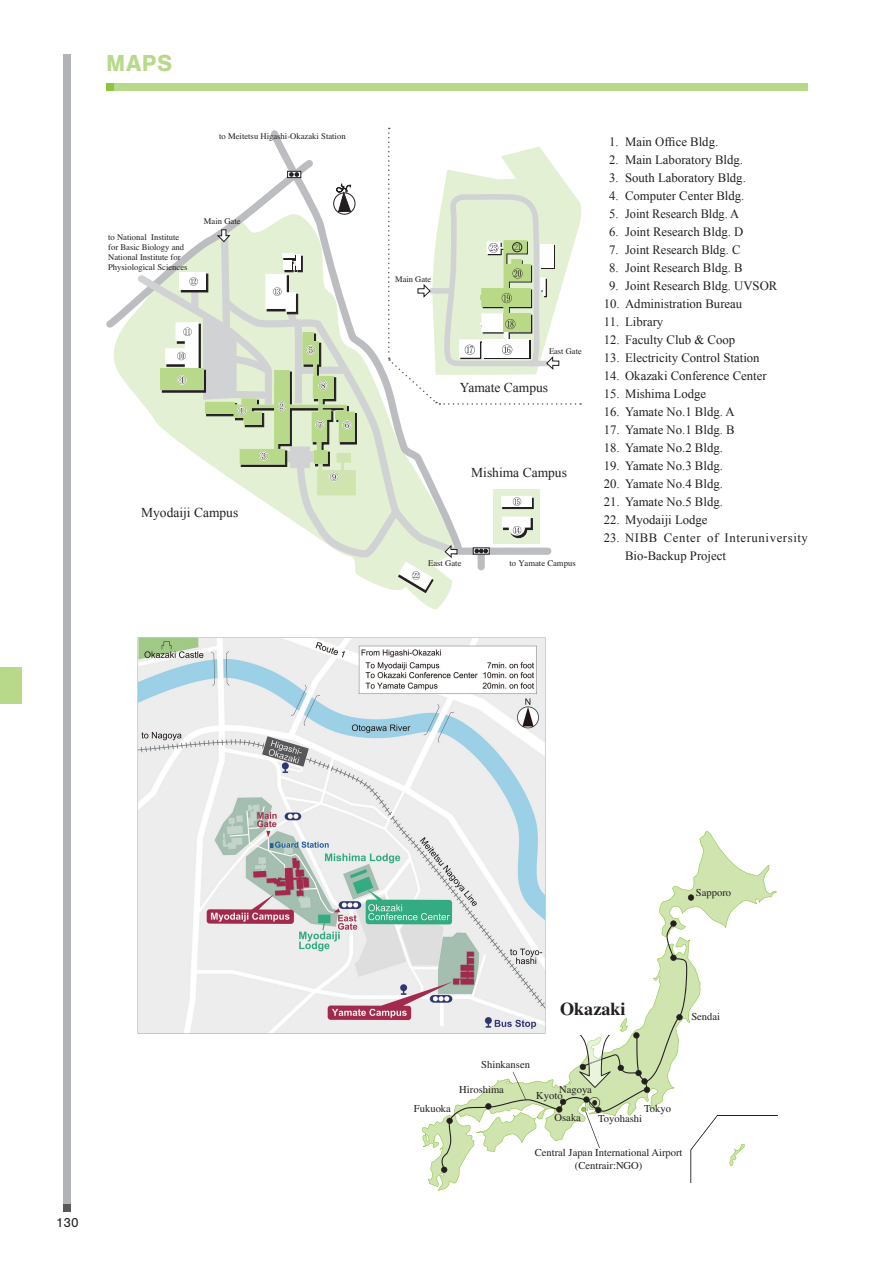
<style>
.page{position:relative;width:893px;height:1263px;background:#fff}
.page>*{position:absolute;margin:0;border:0;box-sizing:border-box;transform-origin:0 0}
.t1{font:700 24px "Nimbus San";color:#b8d989}
.t2{font:700 18.15px "Times";color:#231f20}
.ノーマル{font:13.5px "Times New Roman";color:#231f20}
.t3{font:13.5px "Nimbus San";color:#231f20}
.publist{font:12.75px "Times New Roman";color:#231f20}
.publist-2{font:12.75px/18px "Times New Roman";letter-spacing:.045em;color:#231f20}
.t4{font:10.65px/21.9px "Times";color:#231f20}
.t5{font:8.7px/9.9px "Times";color:#231f20}
.t6{font:8.55px "Times";color:#231f20}
</style>
<div class="page">
<div style="left:106px;top:83px;width:702px;height:7px;background:#b8d989"></div>
<div style="left:106px;top:83px;width:8px;height:7px;background:#8bc63e"></div>
<div style="left:64px;top:55px;width:7px;height:1157px;background:#b2b3b7"></div>
<div style="left:64px;top:1205px;width:7px;height:7px;background:#57585a"></div>
<div style="left:0;top:668px;width:21px;height:36px;background:#b8d989"></div>
<svg style="left:357px;top:574px;width:96px;height:36px"></svg>
<div style="left:493px;top:489px;width:47px;height:55px;background:#e4f0d4"></div>
<svg style="left:106px;top:130px;width:382px;height:444px"></svg>
<svg style="left:188px;top:285px;width:273px;height:276px"></svg>
<div style="left:455px;top:548px;width:93px;height:7px;background:#bcbdc0"></div>
<div style="left:502px;top:498px;width:32px;height:11px;background:#fff;border:1px solid #231f20"></div>
<div style="left:501px;top:496px;width:30px;height:10px;background:#fff"></div>
<svg style="left:287px;top:171px;width:14px;height:7px"></svg>
<svg style="left:289px;top:173px;width:10px;height:3px"></svg>
<svg style="left:473px;top:548px;width:16px;height:6px"></svg>
<svg style="left:475px;top:549px;width:13px;height:4px"></svg>
<svg style="left:334px;top:193px;width:21px;height:21px"></svg>
<div style="left:333px;top:193px;width:22px;height:22px;border:1px solid #231f20;border-radius:50%"></div>
<svg style="left:336px;top:183px;width:16px;height:30px"></svg>
<svg style="left:502px;top:517px;width:31px;height:21px"></svg>
<svg style="left:513px;top:497px;width:8px;height:9px"></svg>
<svg style="left:397px;top:562px;width:37px;height:32px"></svg>
<svg style="left:132px;top:224px;width:225px;height:272px"></svg>
<svg style="left:444px;top:544px;width:14px;height:14px"></svg>
<div style="left:471px;top:468px;width:96px;height:10px;background:#fff"></div>
<div style="left:141px;top:507px;width:97px;height:11px;background:#fff"></div>
<svg style="left:387px;top:128px;width:194px;height:277px"></svg>
<svg style="left:422px;top:1033px;width:269px;height:158px"></svg>
<hr style="left:718px;top:1115px;width:60px;height:1px;background:#231f20">
<svg style="left:438px;top:831px;width:339px;height:352px"></svg>
<img style="left:138px;top:638px;width:408px;height:395px">
<h1 class="t1" style="left:106px;top:50px;width:67px">MAPS</h1>
<p class="t5" style="left:219px;top:130px;width:128px">to Meitetsu Higashi-Okazaki Station</p>
<p class="t5" style="left:108px;top:231px;width:81px">to National Institute for Basic Biology and<br>National Institute for<br>Physiological Sciences</p>
<p class="t5" style="left:204px;top:216px;width:38px">Main Gate</p>
<p class="ノーマル" style="left:141px;top:503px;width:99px">Myodaiji Campus</p>
<p class="t6" style="left:395px;top:271px;width:38px">Main Gate</p>
<p class="t6" style="left:549px;top:343px;width:34px">East Gate</p>
<p class="ノーマル" style="left:460px;top:379px;width:90px">Yamate Campus</p>
<p class="ノーマル" style="left:471px;top:463px;width:97px">Mishima Campus</p>
<p class="t5" style="left:428px;top:558px;width:35px">East Gate</p>
<p class="t5" style="left:509px;top:558px;width:68px">to Yamate Campus</p>
<p class="publist" style="left:609px;top:133px;width:110px">1. Main Office Bldg.</p>
<p class="publist" style="left:609px;top:151px;width:135px">2. Main Laboratory Bldg.</p>
<p class="publist" style="left:609px;top:169px;width:138px">3. South Laboratory Bldg.</p>
<p class="publist" style="left:609px;top:187px;width:137px">4. Computer Center Bldg.</p>
<p class="publist" style="left:609px;top:205px;width:131px">5. Joint Research Bldg. A</p>
<p class="publist" style="left:609px;top:223px;width:136px">6. Joint Research Bldg. D</p>
<p class="publist" style="left:609px;top:241px;width:133px">7. Joint Research Bldg. C</p>
<p class="publist" style="left:609px;top:259px;width:135px">8. Joint Research Bldg. B</p>
<p class="publist" style="left:609px;top:277px;width:170px">9. Joint Research Bldg. UVSOR</p>
<p class="publist" style="left:604px;top:295px;width:140px">10. Administration Bureau</p>
<p class="publist" style="left:604px;top:313px;width:61px">11. Library</p>
<p class="publist" style="left:604px;top:331px;width:133px">12. Faculty Club &amp; Coop</p>
<p class="publist" style="left:604px;top:349px;width:157px">13. Electricity Control Station</p>
<p class="publist" style="left:604px;top:367px;width:164px">14. Okazaki Conference Center</p>
<p class="publist" style="left:604px;top:385px;width:104px">15. Mishima Lodge</p>
<p class="publist" style="left:604px;top:403px;width:132px">16. Yamate No.1 Bldg. A</p>
<p class="publist" style="left:604px;top:421px;width:132px">17. Yamate No.1 Bldg. B</p>
<p class="publist" style="left:604px;top:439px;width:121px">18. Yamate No.2 Bldg.</p>
<p class="publist" style="left:604px;top:457px;width:121px">19. Yamate No.3 Bldg.</p>
<p class="publist" style="left:604px;top:475px;width:121px">20. Yamate No.4 Bldg.</p>
<p class="publist" style="left:604px;top:493px;width:121px">21. Yamate No.5 Bldg.</p>
<p class="publist" style="left:604px;top:511px;width:105px">22. Myodaiji Lodge</p>
<p class="publist-2" style="left:625px;top:528px;width:184px;text-indent:-21px">23. NIBB Center of Interuniversity<br>Bio-Backup Project</p>
<p class="t3" style="left:56px;top:1215px;width:24px">130</p>
<p class="t4" style="left:696px;top:880px;width:37px">Sapporo</p>
<p class="t2" style="left:560px;top:991px;width:67px">Okazaki</p>
<p class="t4" style="left:691px;top:1005px;width:30px">Sendai</p>
<p class="t4" style="left:414px;top:1096px;width:39px">Fukuoka</p>
<p class="t4" style="left:481px;top:1052px;width:50px">Shinkansen</p>
<p class="t4" style="left:459px;top:1077px;width:46px">Hiroshima</p>
<p class="t4" style="left:559px;top:1077px;width:34px">Nagoya</p>
<p class="t4" style="left:555px;top:1083px;width:28px;text-indent:-18px">Kyoto<br>Osaka</p>
<p class="t4" style="left:644px;top:1097px;width:28px">Tokyo</p>
<p class="t4" style="left:598px;top:1106px;width:45px">Toyohashi</p>
<p class="t4" style="left:535px;top:1145px;width:149px;line-height:12.8px;text-align:center">Central Japan International Airport (Centrair:NGO)</p>
</div>
